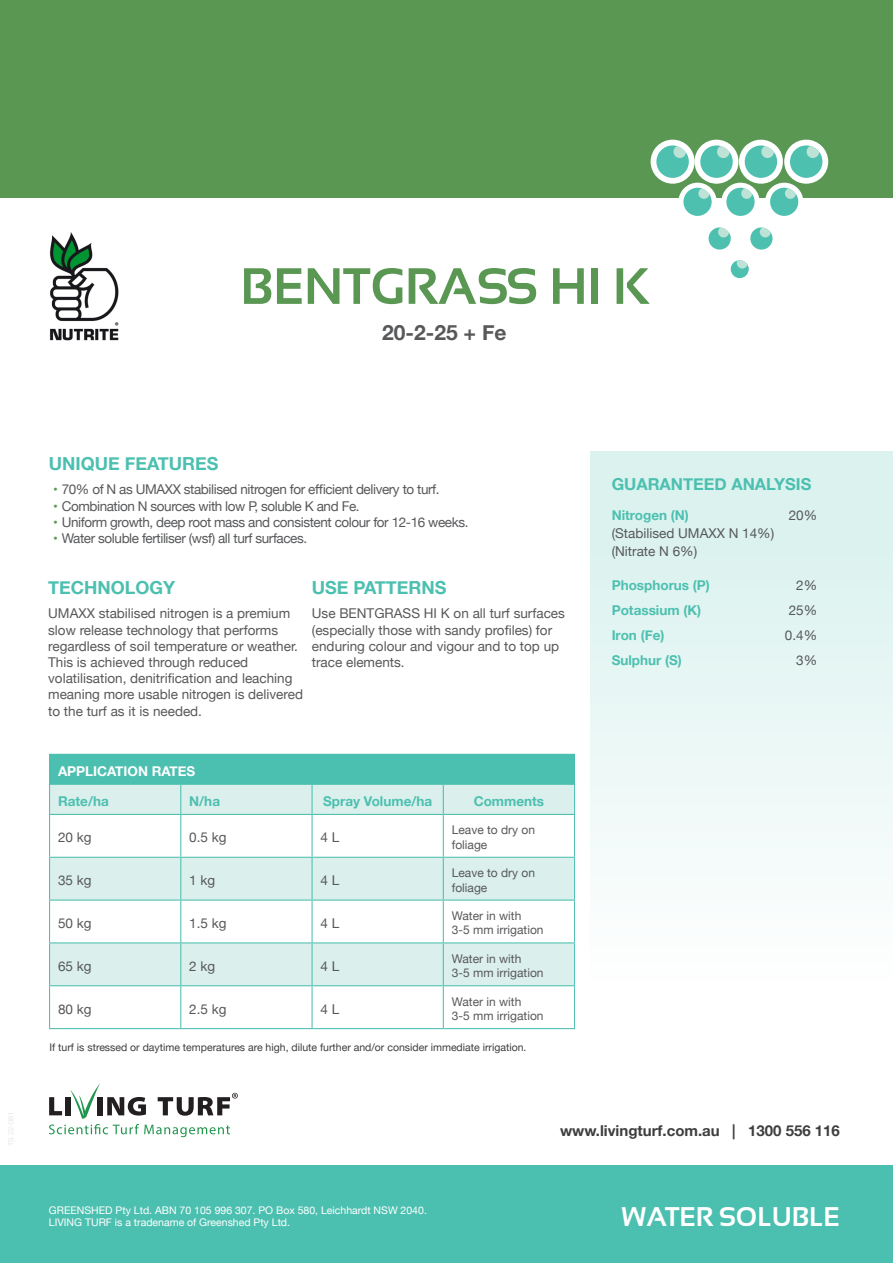
<style>
.page{position:relative;width:893px;height:1263px;background:#fff}
.page>*{position:absolute;margin:0;border:0;box-sizing:border-box;transform-origin:0 0}
.t1{font:700 51px "Sansation";color:#599752}
.t2{font:700 27px "Sansation";color:#fff}
.t3{font:700 21px "Helvetica Neue";color:#57585a}
.t4{font:700 18px "Helvetica Neue";color:#4cc0b0}
.t5{font:700 16.5px "Helvetica Neue";color:#4cc0b0}
.t6{font:700 15px "Helvetica Neue";color:#3e3e3f}
.t7{font:13.5px/16.2px "Helvetica Neue";color:#57585a}
.t8{font:13.5px "Helvetica Neue";letter-spacing:-.03em;color:#57585a}
.t9{font:700 13.5px "Helvetica Neue";color:#4cc0b0}
.t10{font:700 13.5px "Helvetica Neue";color:#fff}
.t11{font:12px/14.4px "Helvetica Neue";color:#57585a}
.t12{font:10.5px/12px "Helvetica Neue";color:#fff}
.t13{font:10.5px "Helvetica Neue";color:#3e3e3f}
.s1{color:#599752}
</style>
<div class="page">
<div style="left:0;top:0;width:893px;height:198px;background:#599752"></div>
<div style="left:0;top:1165px;width:893px;height:98px;background:#4cc0b0"></div>
<svg style="left:49px;top:1083px;width:189px;height:54px"></svg>
<div style="left:590px;top:452px;width:303px;height:540px;background:linear-gradient(to bottom,#d6f0ed,#fefefe)"></div>
<div style="left:50px;top:754px;width:262px;height:30px;background:#4cc0b0"></div>
<div style="left:312px;top:754px;width:263px;height:30px;background:#4cc0b0"></div>
<svg style="left:51px;top:785px;width:523px;height:200px;fill:#dbefec"></svg>
<hr style="left:180px;top:986px;width:1px;height:42px;background:#4cc0b0">
<hr style="left:312px;top:986px;width:1px;height:42px;background:#4cc0b0">
<hr style="left:443px;top:986px;width:1px;height:42px;background:#4cc0b0">
<hr style="left:49px;top:1028px;width:132px;height:1px;background:#4cc0b0">
<hr style="left:181px;top:1028px;width:131px;height:1px;background:#4cc0b0">
<hr style="left:312px;top:1028px;width:131px;height:1px;background:#4cc0b0">
<hr style="left:443px;top:1028px;width:132px;height:1px;background:#4cc0b0">
<hr style="left:180px;top:943px;width:1px;height:42px;background:#4cc0b0">
<hr style="left:312px;top:943px;width:1px;height:42px;background:#4cc0b0">
<hr style="left:443px;top:943px;width:1px;height:42px;background:#4cc0b0">
<hr style="left:49px;top:985px;width:132px;height:1px;background:#4cc0b0">
<hr style="left:181px;top:985px;width:131px;height:1px;background:#4cc0b0">
<hr style="left:312px;top:985px;width:131px;height:1px;background:#4cc0b0">
<hr style="left:443px;top:985px;width:132px;height:1px;background:#4cc0b0">
<hr style="left:180px;top:901px;width:1px;height:41px;background:#4cc0b0">
<hr style="left:312px;top:901px;width:1px;height:41px;background:#4cc0b0">
<hr style="left:443px;top:901px;width:1px;height:41px;background:#4cc0b0">
<hr style="left:49px;top:942px;width:132px;height:1px;background:#4cc0b0">
<hr style="left:181px;top:942px;width:131px;height:1px;background:#4cc0b0">
<hr style="left:312px;top:942px;width:131px;height:1px;background:#4cc0b0">
<hr style="left:443px;top:942px;width:132px;height:1px;background:#4cc0b0">
<hr style="left:180px;top:858px;width:1px;height:41px;background:#4cc0b0">
<hr style="left:312px;top:858px;width:1px;height:41px;background:#4cc0b0">
<hr style="left:443px;top:858px;width:1px;height:41px;background:#4cc0b0">
<hr style="left:49px;top:899px;width:132px;height:2px;background:#4cc0b0">
<hr style="left:181px;top:899px;width:131px;height:2px;background:#4cc0b0">
<hr style="left:312px;top:899px;width:131px;height:2px;background:#4cc0b0">
<hr style="left:443px;top:899px;width:132px;height:2px;background:#4cc0b0">
<hr style="left:180px;top:815px;width:1px;height:42px;background:#4cc0b0">
<hr style="left:312px;top:815px;width:1px;height:42px;background:#4cc0b0">
<hr style="left:443px;top:815px;width:1px;height:42px;background:#4cc0b0">
<hr style="left:49px;top:857px;width:132px;height:1px;background:#4cc0b0">
<hr style="left:181px;top:857px;width:131px;height:1px;background:#4cc0b0">
<hr style="left:312px;top:857px;width:131px;height:1px;background:#4cc0b0">
<hr style="left:443px;top:857px;width:132px;height:1px;background:#4cc0b0">
<svg style="left:180px;top:785px;width:1px;height:29px"></svg>
<svg style="left:443px;top:785px;width:1px;height:29px"></svg>
<hr style="left:49px;top:814px;width:132px;height:1px;background:#4cc0b0">
<hr style="left:181px;top:814px;width:131px;height:1px;background:#4cc0b0">
<hr style="left:312px;top:814px;width:131px;height:1px;background:#4cc0b0">
<hr style="left:443px;top:814px;width:132px;height:1px;background:#4cc0b0">
<hr style="left:49px;top:784px;width:132px;height:1px;background:#4cc0b0">
<hr style="left:181px;top:784px;width:131px;height:1px;background:#4cc0b0">
<svg style="left:312px;top:785px;width:1px;height:29px"></svg>
<hr style="left:312px;top:784px;width:131px;height:1px;background:#4cc0b0">
<hr style="left:443px;top:784px;width:132px;height:1px;background:#4cc0b0">
<div style="left:48px;top:752px;width:529px;height:314px;border:2px solid #fff"></div>
<div style="left:731px;top:260px;width:18px;height:18px;background:#4ec0b0;border-radius:50%"></div>
<div style="left:709px;top:227px;width:22px;height:23px;background:#4ec0b0;border-radius:50%"></div>
<div style="left:750px;top:227px;width:22px;height:23px;background:#4ec0b0;border-radius:50%"></div>
<div style="left:770px;top:188px;width:28px;height:28px;background:#4ec0b0;border-radius:50%"></div>
<div style="left:721px;top:183px;width:39px;height:38px;background:#fff;border-radius:50%"></div>
<div style="left:726px;top:188px;width:29px;height:28px;background:#4ec0b0;border-radius:50%"></div>
<div style="left:678px;top:183px;width:39px;height:38px;background:#fff;border-radius:50%"></div>
<div style="left:683px;top:188px;width:29px;height:28px;background:#4ec0b0;border-radius:50%"></div>
<svg style="left:784px;top:140px;width:44px;height:44px"></svg>
<div style="left:790px;top:145px;width:32px;height:33px;background:#4ec0b0;border-radius:50%"></div>
<div style="left:694px;top:140px;width:44px;height:44px;background:#fff;border-radius:50%"></div>
<div style="left:700px;top:145px;width:33px;height:33px;background:#4ec0b0;border-radius:50%"></div>
<div style="left:651px;top:140px;width:44px;height:44px;background:#fff;border-radius:50%"></div>
<div style="left:656px;top:145px;width:33px;height:33px;background:#4ec0b0;border-radius:50%"></div>
<svg style="left:737px;top:260px;width:11px;height:8px"></svg>
<svg style="left:760px;top:227px;width:11px;height:10px"></svg>
<svg style="left:718px;top:227px;width:11px;height:10px"></svg>
<svg style="left:698px;top:188px;width:11px;height:11px"></svg>
<svg style="left:737px;top:139px;width:82px;height:60px"></svg>
<svg style="left:717px;top:145px;width:13px;height:13px"></svg>
<svg style="left:673px;top:145px;width:13px;height:13px"></svg>
<img style="left:49px;top:232px;width:70px;height:109px">
<p class="t1" style="left:240px;top:258px;width:410px">BENTGRASS HI K</p>
<p class="t3" style="left:382px;top:316px;width:126px">20-2-25 + Fe</p>
<p class="t4" style="left:49px;top:449px;width:171px">UNIQUE FEATURES</p>
<p class="t8" style="left:53px;top:480px;width:388px"><span class="s1">•</span> 70% of N as UMAXX stabilised nitrogen for efficient delivery to turf.</p>
<p class="t8" style="left:53px;top:496px;width:308px"><span class="s1">•</span> Combination N sources with low P, soluble K and Fe.</p>
<p class="t8" style="left:53px;top:512px;width:417px"><span class="s1">•</span> Uniform growth, deep root mass and consistent colour for 12-16 weeks.</p>
<p class="t8" style="left:53px;top:528px;width:256px"><span class="s1">•</span> Water soluble fertiliser (wsf) all turf surfaces.</p>
<p class="t4" style="left:48px;top:573px;width:129px">TECHNOLOGY</p>
<p class="t7" style="left:48px;top:606px;width:256px">UMAXX stabilised nitrogen is a premium slow release technology that performs regardless of soil temperature or weather.<br>This is achieved through reduced volatilisation, denitrification and leaching meaning more usable nitrogen is delivered to the turf as it is needed.</p>
<p class="t4" style="left:312px;top:573px;width:136px">USE PATTERNS</p>
<p class="t7" style="left:312px;top:606px;width:254px">Use BENTGRASS HI K on all turf surfaces (especially those with sandy profiles) for enduring colour and vigour and to top up trace elements.</p>
<p class="t10" style="left:58px;top:760px;width:139px">APPLICATION RATES</p>
<p class="t9" style="left:58px;top:790px;width:52px">Rate/ha</p>
<p class="t9" style="left:189px;top:790px;width:32px">N/ha</p>
<p class="t9" style="left:323px;top:790px;width:111px">Spray Volume/ha</p>
<p class="t9" style="left:474px;top:790px;width:72px">Comments</p>
<p class="t7" style="left:58px;top:830px;width:35px">20 kg</p>
<p class="t7" style="left:189px;top:830px;width:39px">0.5 kg</p>
<p class="t7" style="left:321px;top:830px;width:20px">4 L</p>
<p class="t11" style="left:452px;top:823px;width:85px">Leave to dry on foliage</p>
<p class="t7" style="left:58px;top:873px;width:35px">35 kg</p>
<p class="t7" style="left:189px;top:873px;width:28px">1 kg</p>
<p class="t7" style="left:321px;top:873px;width:20px">4 L</p>
<p class="t11" style="left:452px;top:866px;width:85px">Leave to dry on foliage</p>
<p class="t7" style="left:58px;top:916px;width:35px">50 kg</p>
<p class="t7" style="left:189px;top:916px;width:39px">1.5 kg</p>
<p class="t7" style="left:321px;top:916px;width:20px">4 L</p>
<p class="t11" style="left:452px;top:909px;width:93px">Water in with<br>3-5 mm irrigation</p>
<p class="t7" style="left:58px;top:959px;width:35px">65 kg</p>
<p class="t7" style="left:189px;top:959px;width:28px">2 kg</p>
<p class="t7" style="left:321px;top:959px;width:20px">4 L</p>
<p class="t11" style="left:452px;top:952px;width:93px">Water in with<br>3-5 mm irrigation</p>
<p class="t7" style="left:58px;top:1001px;width:35px">80 kg</p>
<p class="t7" style="left:189px;top:1001px;width:39px">2.5 kg</p>
<p class="t7" style="left:321px;top:1001px;width:20px">4 L</p>
<p class="t11" style="left:452px;top:995px;width:93px">Water in with<br>3-5 mm irrigation</p>
<p class="t13" style="left:50px;top:1039px;width:478px">If turf is stressed or daytime temperatures are high, dilute further and/or consider immediate irrigation.</p>
<p class="t5" style="left:612px;top:471px;width:201px">GUARANTEED ANALYSIS</p>
<p class="t9" style="left:612px;top:505px;width:79px">Nitrogen (N)</p>
<p class="t7" style="left:789px;top:508px;width:30px">20%</p>
<p class="t7" style="left:612px;top:526px;width:164px">(Stabilised UMAXX N 14%)</p>
<p class="t7" style="left:612px;top:544px;width:87px">(Nitrate N 6%)</p>
<p class="t9" style="left:612px;top:575px;width:100px">Phosphorus (P)</p>
<p class="t7" style="left:796px;top:578px;width:23px">2%</p>
<p class="t9" style="left:612px;top:600px;width:91px">Potassium (K)</p>
<p class="t7" style="left:789px;top:603px;width:30px">25%</p>
<p class="t9" style="left:612px;top:624px;width:54px">Iron (Fe)</p>
<p class="t7" style="left:785px;top:628px;width:34px">0.4%</p>
<p class="t9" style="left:612px;top:649px;width:72px">Sulphur (S)</p>
<p class="t7" style="left:796px;top:652px;width:23px">3%</p>
<p class="t12" style="left:49px;top:1205px;width:379px">GREENSHED Pty Ltd. ABN 70 105 996 307. PO Box 580, Leichhardt NSW 2040.<br>LIVING TURF is a tradename of Greenshed Pty Ltd.</p>
<p class="t6" style="left:560px;top:1118px;width:281px">www.livingturf.com.au | 1300 556 116</p>
<p class="t2" style="left:621px;top:1202px;width:220px">WATER SOLUBLE</p>
</div>
